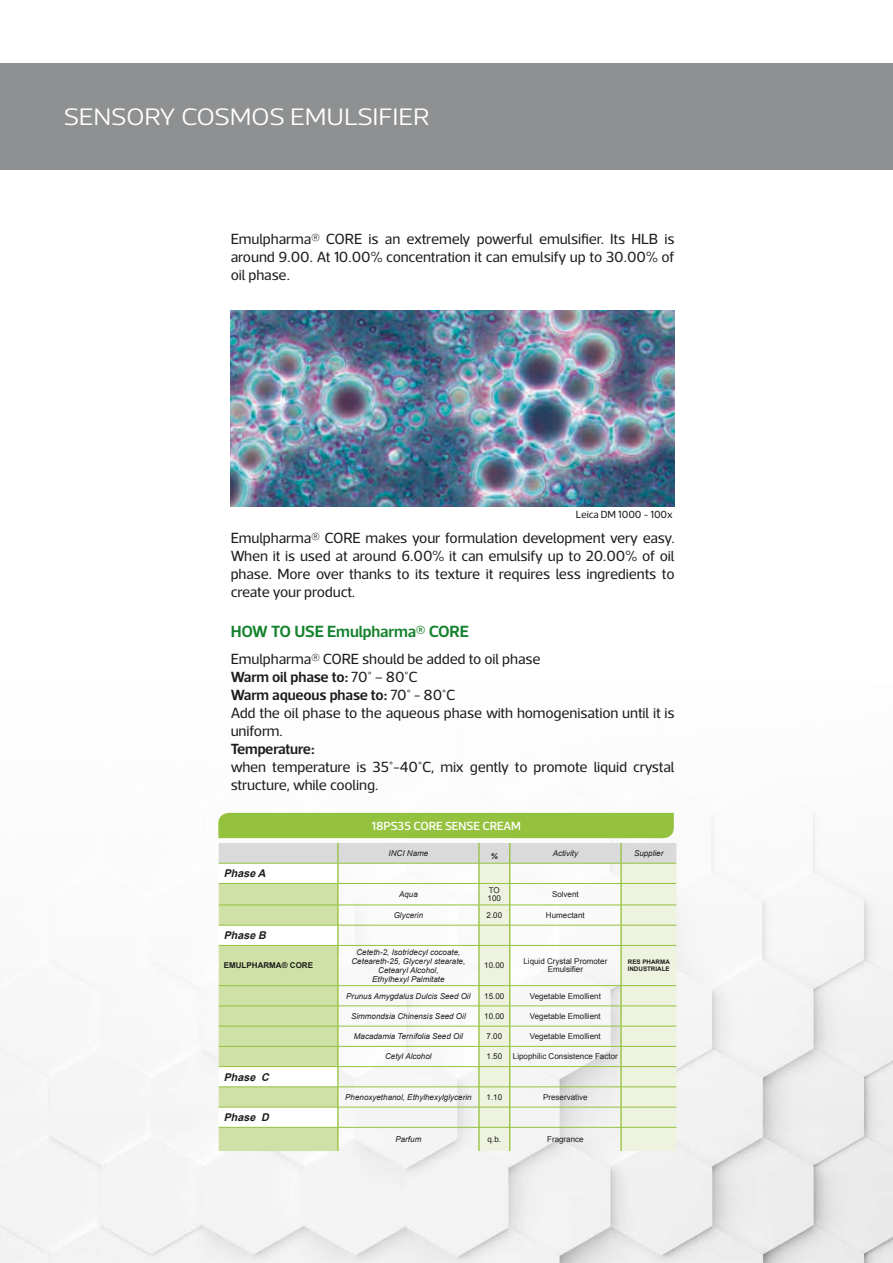
<style>
.page{position:relative;width:893px;height:1263px;background:#fff}
.page>*{position:absolute;margin:0;border:0;box-sizing:border-box;transform-origin:0 0}
.t1{font:300 24.3px "Acto";letter-spacing:-.01em;color:#fff;scale:1.11 1}
.t2{font:600 16.5px "Acto";letter-spacing:-.01em;color:#14822c}
.t3{font:15px/18px "Acto";letter-spacing:-.01em;color:#1d1d1b;text-align:justify}
.t4{font:600 15px "Acto";letter-spacing:-.01em;color:#1d1d1b}
.t5{font:500 12px "Acto";letter-spacing:-.01em;color:#fff}
.t6{font:italic 700 10.65px "Arial";color:#1d1d1b}
.t7{font:10.5px "Acto";letter-spacing:-.005em;color:#1d1d1b}
.t8{font:italic 8.1px/8.9px "Arial";color:#1d1d1b;text-align:center}
.t9{font:8.1px/8.1px "Arial";color:#1d1d1b}
.t10{font:700 8.1px "Arial";color:#1d1d1b}
.t11{font:italic 700 8.1px "Arial";color:#1d1d1b}
.t12{font:700 6.3px/7.2px "Arial";color:#1d1d1b}
.s1{font-weight:600}
</style>
<div class="page">
<img style="left:0;top:812px;width:893px;height:451px">
<div style="left:0;top:64px;width:893px;height:106px;background:#8e9091"></div>
<svg style="left:218px;top:813px;width:458px;height:338px"></svg>
<img style="left:231px;top:310px;width:444px;height:196px">
<h1 class="t1" style="left:64px;top:103px;width:331px">SENSORY COSMOS EMULSIFIER</h1>
<p class="t3" style="left:231px;top:230px;width:445px">Emulpharma® CORE is an extremely powerful emulsifier. Its HLB is around 9.00. At 10.00% concentration it can emulsify up to 30.00% of oil phase.</p>
<p class="t7" style="left:576px;top:509px;width:98px">Leica DM 1000 - 100x</p>
<p class="t3" style="left:231px;top:528px;width:445px">Emulpharma® CORE makes your formulation development very easy.<br>When it is used at around 6.00% it can emulsify up to 20.00% of oil phase. More over thanks to its texture it requires less ingredients to create your product.</p>
<p class="t2" style="left:231px;top:621px;width:240px">HOW TO USE Emulpharma® CORE</p>
<p class="t3" style="left:231px;top:649px;width:445px;text-align:left">Emulpharma® CORE should be added to oil phase<br><span class="s1">Warm oil phase to:</span> 70° – 80°C<br><span class="s1">Warm aqueous phase to:</span> 70° - 80°C<br>Add the oil phase to the aqueous phase with homogenisation until it is uniform.</p>
<p class="t4" style="left:231px;top:739px;width:85px">Temperature:</p>
<p class="t3" style="left:231px;top:757px;width:445px">when temperature is 35°-40°C, mix gently to promote liquid crystal structure, while cooling.</p>
<p class="t5" style="left:372px;top:818px;width:151px">18PS35 CORE SENSE CREAM</p>
<p class="t6" style="left:224px;top:866px;width:47px">Phase A</p>
<p class="t6" style="left:224px;top:928px;width:47px">Phase B</p>
<p class="t10" style="left:224px;top:960px;width:91px">EMULPHARMA® CORE</p>
<p class="t6" style="left:224px;top:1070px;width:50px">Phase C</p>
<p class="t6" style="left:224px;top:1110px;width:50px">Phase D</p>
<p class="t8" style="left:389px;top:849px;width:41px">INCI Name</p>
<p class="t11" style="left:491px;top:851px;width:9px">%</p>
<p class="t8" style="left:553px;top:849px;width:27px">Activity</p>
<p class="t8" style="left:634px;top:849px;width:31px">Supplier</p>
<p class="t8" style="left:399px;top:890px;width:20px">Aqua</p>
<p class="t9" style="left:488px;top:886px;width:15px">TO<br>100</p>
<p class="t9" style="left:552px;top:890px;width:28px">Solvent</p>
<p class="t8" style="left:394px;top:911px;width:31px">Glycerin</p>
<p class="t9" style="left:486px;top:911px;width:17px">2.00</p>
<p class="t9" style="left:546px;top:911px;width:40px">Humectant</p>
<p class="t8" style="left:351px;top:948px;width:115px">Ceteth-2, Isotridecyl cocoate,<br>Ceteareth-25, Glyceryl stearate,<br>Cetearyl Alcohol,<br>Ethylhexyl Palmitate</p>
<p class="t9" style="left:484px;top:962px;width:22px">10.00</p>
<p class="t9" style="left:523px;top:958px;width:85px;text-align:center">Liquid Crystal Promoter<br>Emulsifier</p>
<p class="t12" style="left:628px;top:959px;width:44px">RES PHARMA<br>INDUSTRIALE</p>
<p class="t8" style="left:346px;top:991px;width:126px">Prunus Amygdalus Dulcis Seed Oil</p>
<p class="t9" style="left:484px;top:992px;width:22px">15.00</p>
<p class="t9" style="left:530px;top:992px;width:72px">Vegetable Emollient</p>
<p class="t8" style="left:351px;top:1012px;width:116px">Simmondsia Chinensis Seed Oil</p>
<p class="t9" style="left:484px;top:1012px;width:22px">10.00</p>
<p class="t9" style="left:530px;top:1012px;width:72px">Vegetable Emollient</p>
<p class="t8" style="left:354px;top:1032px;width:111px">Macadamia Ternifolia Seed Oil</p>
<p class="t9" style="left:486px;top:1032px;width:17px">7.00</p>
<p class="t9" style="left:530px;top:1032px;width:72px">Vegetable Emollient</p>
<p class="t8" style="left:385px;top:1052px;width:48px">Cetyl Alcohol</p>
<p class="t9" style="left:486px;top:1052px;width:17px">1.50</p>
<p class="t9" style="left:513px;top:1052px;width:106px">Lipophilic Consistence Factor</p>
<p class="t8" style="left:345px;top:1093px;width:128px">Phenoxyethanol, Ethylhexylglycerin</p>
<p class="t9" style="left:486px;top:1093px;width:17px">1.10</p>
<p class="t9" style="left:543px;top:1093px;width:46px">Preservative</p>
<p class="t8" style="left:395px;top:1135px;width:27px">Parfum</p>
<p class="t9" style="left:488px;top:1135px;width:15px">q.b.</p>
<p class="t9" style="left:547px;top:1135px;width:38px">Fragrance</p>
</div>
